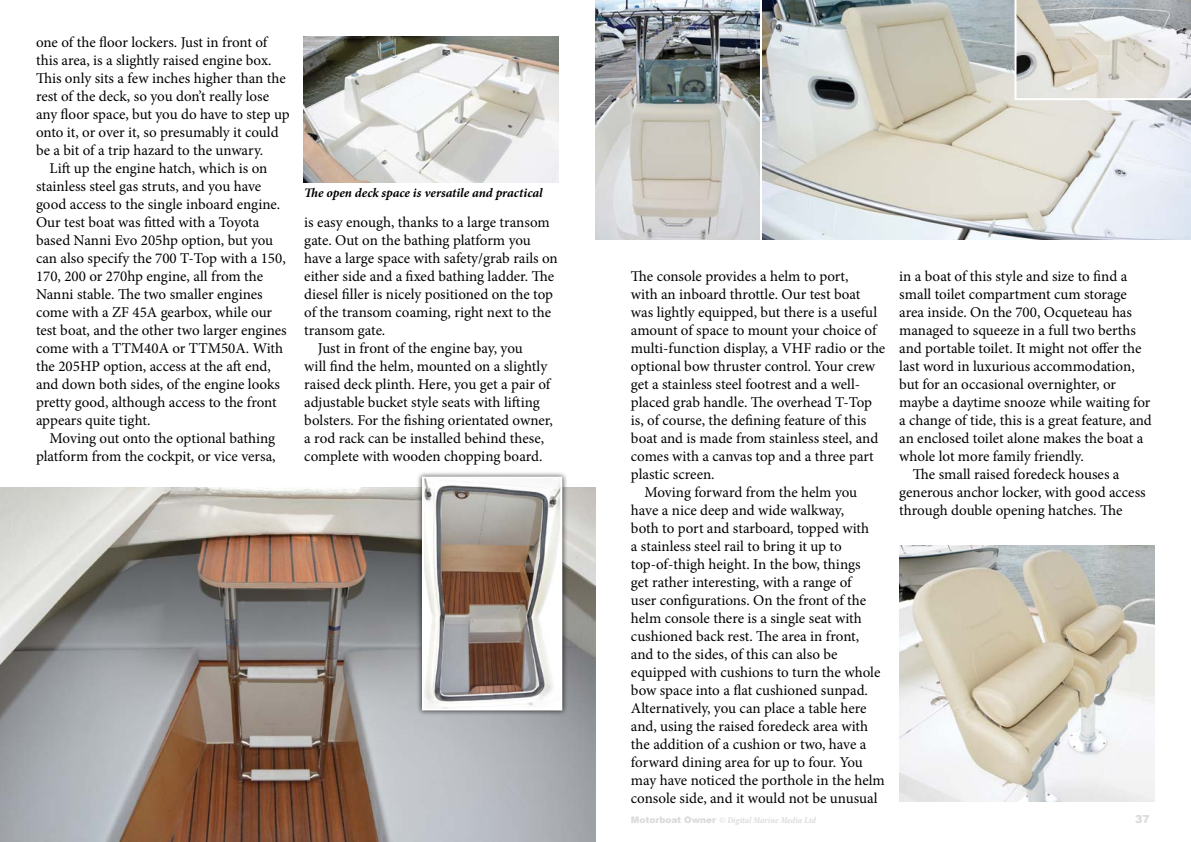
<style>
.page{position:relative;width:1191px;height:842px;background:#fff}
.page>*{position:absolute;margin:0;border:0;box-sizing:border-box;transform-origin:0 0}
.t1{font:15px/18px "Minion Pro";color:#000}
.t2{font:italic 700 13px "Minion Pro";color:#000}
.t3{font:900 11px "Arial";color:#dadbdc}
.t4{font:italic 700 condensed 9px "Minion Pro";letter-spacing:-.005em;color:#dadbdc}
.s1{font-family:"Arial";font-weight:900;font-style:normal;font-stretch:normal}
</style>
<div class="page">
<img style="left:0;top:487px;width:595px;height:355px">
<img style="left:899px;top:545px;width:256px;height:257px">
<img style="left:304px;top:36px;width:255px;height:146px">
<img style="left:763px;top:0;width:428px;height:239px">
<img style="left:596px;top:0;width:163px;height:239px">
<div style="left:416px;top:471px;width:151px;height:245px;background:#000;opacity:.75"></div>
<img style="left:425px;top:480px;width:134px;height:227px">
<svg style="left:1014px;top:0;width:177px;height:100px;background:#d2d0cc"></svg>
<p class="t1" style="left:36px;top:33px;width:255px">one of the floor lockers. Just in front of this area, is a slightly raised engine box.<br>This only sits a few inches higher than the rest of the deck, so you don’t really lose any floor space, but you do have to step up onto it, or over it, so presumably it could be a bit of a trip hazard to the unwary.</p>
<p class="t1" style="left:36px;top:159px;width:252px;text-indent:14px">Lift up the engine hatch, which is on stainless steel gas struts, and you have good access to the single inboard engine.<br>Our test boat was fitted with a Toyota based Nanni Evo 205hp option, but you can also specify the 700 T-Top with a 150, 170, 200 or 270hp engine, all from the Nanni stable. The two smaller engines come with a ZF 45A gearbox, while our test boat, and the other two larger engines come with a TTM40A or TTM50A. With the 205HP option, access at the aft end, and down both sides, of the engine looks pretty good, although access to the front appears quite tight.</p>
<p class="t1" style="left:36px;top:429px;width:241px;text-align:right">Moving out onto the optional bathing platform from the cockpit, or vice versa,</p>
<p class="t2" style="left:304px;top:184px;width:240px">The open deck space is versatile and practical</p>
<p class="t1" style="left:304px;top:214px;width:247px">is easy enough, thanks to a large transom</p>
<p class="t1" style="left:304px;top:232px;width:228px">gate. Out on the bathing platform you</p>
<p class="t1" style="left:304px;top:250px;width:255px">have a large space with safety/grab rails on</p>
<p class="t1" style="left:304px;top:268px;width:251px">either side and a fixed bathing ladder. The</p>
<p class="t1" style="left:304px;top:286px;width:250px">diesel filler is nicely positioned on the top</p>
<p class="t1" style="left:304px;top:304px;width:248px">of the transom coaming, right next to the</p>
<p class="t1" style="left:304px;top:322px;width:83px">transom gate.</p>
<p class="t1" style="left:318px;top:340px;width:206px">Just in front of the engine bay, you</p>
<p class="t1" style="left:304px;top:358px;width:244px">will find the helm, mounted on a slightly</p>
<p class="t1" style="left:304px;top:376px;width:247px">raised deck plinth. Here, you get a pair of</p>
<p class="t1" style="left:304px;top:394px;width:237px">adjustable bucket style seats with lifting</p>
<p class="t1" style="left:304px;top:412px;width:250px">bolsters. For the fishing orientated owner,</p>
<p class="t1" style="left:304px;top:430px;width:241px">a rod rack can be installed behind these,</p>
<p class="t1" style="left:304px;top:448px;width:240px">complete with wooden chopping board.</p>
<p class="t1" style="left:631px;top:267px;width:219px">The console provides a helm to port,</p>
<p class="t1" style="left:631px;top:285px;width:231px">with an inboard throttle. Our test boat</p>
<p class="t1" style="left:631px;top:303px;width:248px">was lightly equipped, but there is a useful</p>
<p class="t1" style="left:631px;top:321px;width:247px">amount of space to mount your choice of</p>
<p class="t1" style="left:631px;top:339px;width:256px">multi-function display, a VHF radio or the</p>
<p class="t1" style="left:631px;top:357px;width:246px">optional bow thruster control. Your crew</p>
<p class="t1" style="left:631px;top:375px;width:231px">get a stainless steel footrest and a well-</p>
<p class="t1" style="left:631px;top:393px;width:243px">placed grab handle. The overhead T-Top</p>
<p class="t1" style="left:631px;top:411px;width:237px">is, of course, the defining feature of this</p>
<p class="t1" style="left:631px;top:429px;width:249px">boat and is made from stainless steel, and</p>
<p class="t1" style="left:631px;top:447px;width:244px">comes with a canvas top and a three part</p>
<p class="t1" style="left:631px;top:465px;width:85px">plastic screen.</p>
<p class="t1" style="left:644px;top:483px;width:214px">Moving forward from the helm you</p>
<p class="t1" style="left:631px;top:501px;width:215px">have a nice deep and wide walkway,</p>
<p class="t1" style="left:631px;top:519px;width:240px">both to port and starboard, topped with</p>
<p class="t1" style="left:631px;top:537px;width:212px">a stainless steel rail to bring it up to</p>
<p class="t1" style="left:631px;top:555px;width:231px">top-of-thigh height. In the bow, things</p>
<p class="t1" style="left:631px;top:573px;width:222px">get rather interesting, with a range of</p>
<p class="t1" style="left:631px;top:591px;width:237px">user configurations. On the front of the</p>
<p class="t1" style="left:631px;top:609px;width:232px">helm console there is a single seat with</p>
<p class="t1" style="left:631px;top:627px;width:230px">cushioned back rest. The area in front,</p>
<p class="t1" style="left:631px;top:645px;width:208px">and to the sides, of this can also be</p>
<p class="t1" style="left:631px;top:663px;width:251px">equipped with cushions to turn the whole</p>
<p class="t1" style="left:631px;top:681px;width:239px">bow space into a flat cushioned sunpad.</p>
<p class="t1" style="left:631px;top:699px;width:237px">Alternatively, you can place a table here</p>
<p class="t1" style="left:631px;top:717px;width:239px">and, using the raised foredeck area with</p>
<p class="t1" style="left:631px;top:735px;width:237px">the addition of a cushion or two, have a</p>
<p class="t1" style="left:631px;top:753px;width:233px">forward dining area for up to four. You</p>
<p class="t1" style="left:631px;top:771px;width:255px">may have noticed the porthole in the helm</p>
<p class="t1" style="left:631px;top:789px;width:248px">console side, and it would not be unusual</p>
<p class="t1" style="left:899px;top:267px;width:230px">in a boat of this style and size to find a</p>
<p class="t1" style="left:899px;top:285px;width:229px">small toilet compartment cum storage</p>
<p class="t1" style="left:899px;top:303px;width:234px">area inside. On the 700, Ocqueteau has</p>
<p class="t1" style="left:899px;top:321px;width:238px">managed to squeeze in a full two berths</p>
<p class="t1" style="left:899px;top:339px;width:244px">and portable toilet. It might not offer the</p>
<p class="t1" style="left:899px;top:357px;width:237px">last word in luxurious accommodation,</p>
<p class="t1" style="left:899px;top:375px;width:218px">but for an occasional overnighter, or</p>
<p class="t1" style="left:899px;top:393px;width:253px">maybe a daytime snooze while waiting for</p>
<p class="t1" style="left:899px;top:411px;width:254px">a change of tide, this is a great feature, and</p>
<p class="t1" style="left:899px;top:429px;width:245px">an enclosed toilet alone makes the boat a</p>
<p class="t1" style="left:899px;top:447px;width:186px">whole lot more family friendly.</p>
<p class="t1" style="left:913px;top:465px;width:208px">The small raised foredeck houses a</p>
<p class="t1" style="left:899px;top:483px;width:248px">generous anchor locker, with good access</p>
<p class="t1" style="left:899px;top:501px;width:225px">through double opening hatches. The</p>
<p class="t4" style="left:631px;top:814px;width:186px"><span class="s1">Motorboat Owner</span> © Digital Marine Media Ltd</p>
<p class="t3" style="left:1135px;top:813px;width:16px">37</p>
</div>
